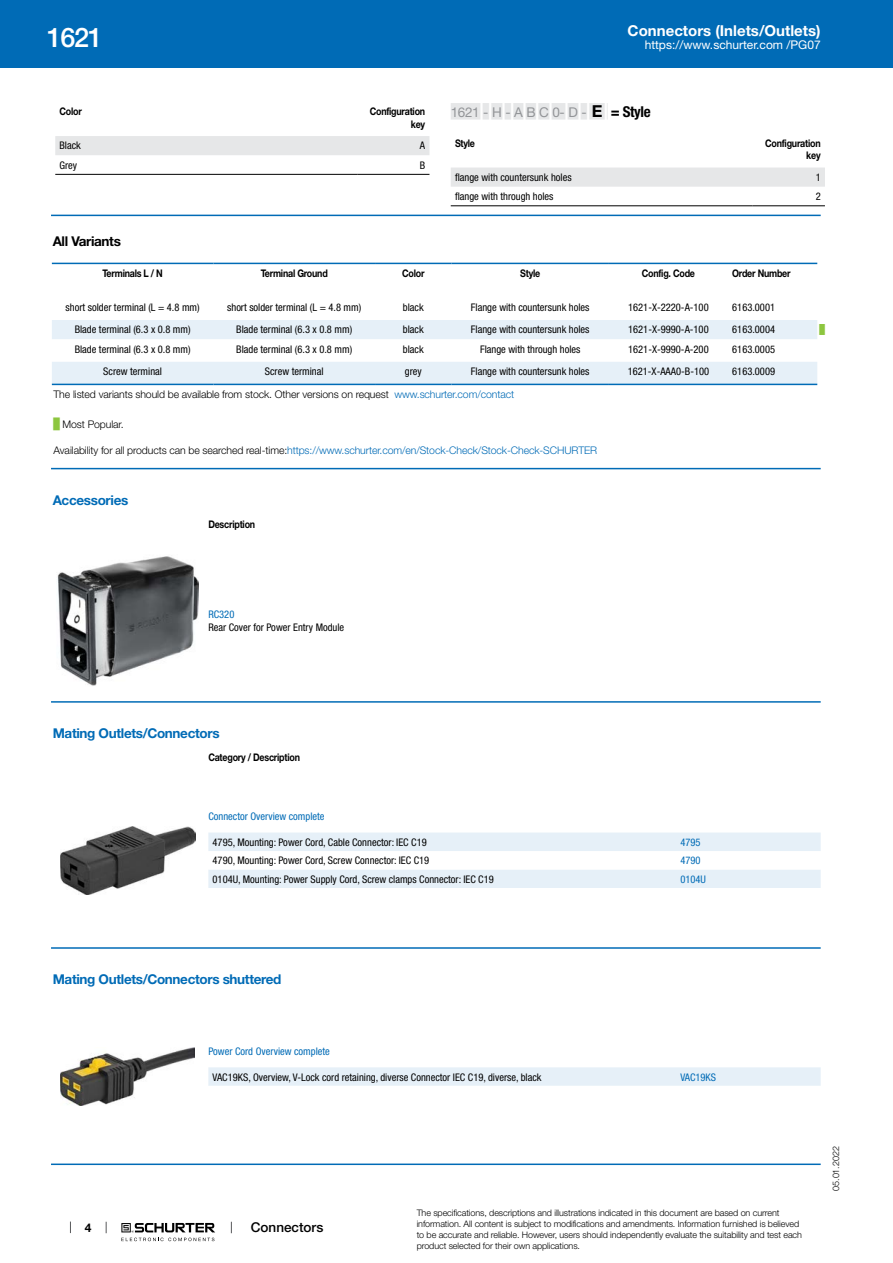
<style>
.page{position:relative;width:893px;height:1263px;background:#fff}
.page>*{position:absolute;margin:0;border:0;box-sizing:border-box;transform-origin:0 0}
.t1{font:500 27px "Helvetica Neue LT";color:#fff}
.t2{font:700 15px "Helvetica Neue LT";color:#fff}
.t3{font:700 13.5px "Helvetica Neue LT";letter-spacing:-.025em;color:#006bb6}
.t4{font:13.5px "Helvetica Neue LT";color:#939598}
.t5{font:700 13.5px "Helvetica Neue LT";letter-spacing:-.025em;color:#000}
.t6{font:500 13.5px "Helvetica Neue LT";color:#000}
.t7{font:12px "Helvetica Neue LT";color:#fff}
.t8{font:700 12px "Helvetica Neue LT";color:#000}
.t9{font:condensed 10.5px "Helvetica Neue LT";color:#000}
.t10{font:700 10.5px/12.6px "Helvetica Neue LT";letter-spacing:-.025em;color:#000;text-align:right;scale:.85 1}
.t11{font:300 10.5px "Helvetica Neue LT";letter-spacing:-.01em;color:#006bb6}
.t12{font:300 10.5px "Helvetica Neue LT";letter-spacing:-.01em;color:#000}
.t13{font:condensed 10.5px "Helvetica Neue LT";color:#006bb6}
.t14{font:300 9px/10.8px "Helvetica Neue LT";letter-spacing:-.01em;color:#000}
.t15{font:9px "Arial Unicode MS";color:#8dc63f}
.s1{font-weight:700;font-size:19.5px;color:#fff}
.s2{font-weight:700;font-size:16.5px;color:#000}
.s3{font-family:"Helvetica Neue LT Std";font-weight:700;font-stretch:condensed;font-size:15px;color:#000}
.s4{color:#006bb6}
.s5{font-family:"Arial Unicode MS";font-weight:400;color:#8dc63f}
.s6{color:#000}
</style>
<div class="page">
<svg style="left:70px;top:1221px;width:1px;height:12px"></svg>
<svg style="left:121px;top:1223px;width:94px;height:18px"></svg>
<div style="left:0;top:0;width:893px;height:68px;background:#006bb6"></div>
<svg style="left:55px;top:136px;width:374px;height:38px"></svg>
<hr style="left:55px;top:174px;width:302px;height:1px;background:#000">
<hr style="left:357px;top:174px;width:72px;height:1px;background:#000">
<div style="left:451px;top:103px;width:157px;height:17px;background:#e6e7e8"></div>
<svg style="left:451px;top:167px;width:374px;height:39px"></svg>
<hr style="left:451px;top:206px;width:302px;height:1px;background:#000">
<hr style="left:753px;top:206px;width:72px;height:1px;background:#000">
<hr style="left:51px;top:215px;width:770px;height:1px;background:#006bb6">
<svg style="left:52px;top:264px;width:765px;height:122px"></svg>
<svg style="left:52px;top:320px;width:765px;height:64px;fill:#e6f0f8"></svg>
<hr style="left:52px;top:263px;width:161px;height:1px;background:#006bb6">
<hr style="left:213px;top:263px;width:162px;height:1px;background:#006bb6">
<hr style="left:375px;top:263px;width:77px;height:1px;background:#006bb6">
<hr style="left:452px;top:263px;width:157px;height:1px;background:#006bb6">
<hr style="left:609px;top:263px;width:119px;height:1px;background:#006bb6">
<hr style="left:728px;top:263px;width:89px;height:1px;background:#006bb6">
<hr style="left:52px;top:384px;width:161px;height:1px;background:#006bb6">
<hr style="left:213px;top:384px;width:162px;height:1px;background:#006bb6">
<hr style="left:375px;top:384px;width:77px;height:1px;background:#006bb6">
<hr style="left:452px;top:384px;width:157px;height:1px;background:#006bb6">
<hr style="left:609px;top:384px;width:119px;height:1px;background:#006bb6">
<hr style="left:728px;top:384px;width:89px;height:1px;background:#006bb6">
<hr style="left:51px;top:468px;width:770px;height:1px;background:#006bb6">
<img style="left:57px;top:556px;width:141px;height:130px">
<hr style="left:51px;top:701px;width:770px;height:2px;background:#006bb6">
<img style="left:60px;top:826px;width:135px;height:68px">
<svg style="left:208px;top:832px;width:613px;height:56px"></svg>
<hr style="left:51px;top:947px;width:770px;height:2px;background:#006bb6">
<img style="left:61px;top:1048px;width:133px;height:57px">
<div style="left:208px;top:1067px;width:613px;height:19px;background:#e6f0f8"></div>
<hr style="left:51px;top:1163px;width:770px;height:2px;background:#006bb6">
<h1 class="t1" style="left:47px;top:21px;width:57px">1621</h1>
<p class="t10" style="left:60px;top:105px;width:28px">Color</p>
<p class="t10" style="left:370px;top:105px;width:67px">Configuration key</p>
<p class="t9" style="left:60px;top:140px;width:23px">Black</p>
<p class="t9" style="left:420px;top:140px;width:7px">A</p>
<p class="t9" style="left:60px;top:159px;width:19px">Grey</p>
<p class="t9" style="left:420px;top:159px;width:7px">B</p>
<h2 class="t2" style="left:628px;top:21px;width:195px">Connectors (Inlets/Outlets)</h2>
<p class="t7" style="left:645px;top:38px;width:178px">https://www.schurter.com /PG07</p>
<p class="t4" style="left:451px;top:104px;width:201px">1621<span class="s1">|</span>-<span class="s1">|</span>H<span class="s1">|</span>-<span class="s1">|</span>A<span class="s1">|</span>B<span class="s1">|</span>C<span class="s1">|</span>0-<span class="s1">|</span>D<span class="s1">|</span>-<span class="s1">|</span><span class="s2">E</span><span class="s1">|</span> <span class="s3">= Style</span></p>
<p class="t10" style="left:455px;top:137px;width:25px">Style</p>
<p class="t10" style="left:765px;top:137px;width:67px">Configuration key</p>
<p class="t9" style="left:455px;top:171px;width:118px">flange with countersunk holes</p>
<p class="t9" style="left:816px;top:171px;width:7px">1</p>
<p class="t9" style="left:455px;top:190px;width:100px">flange with through holes</p>
<p class="t9" style="left:816px;top:190px;width:7px">2</p>
<p class="t5" style="left:53px;top:233px;width:70px">All Variants</p>
<p class="t10" style="left:102px;top:266px;width:73px">Terminals L / N</p>
<p class="t10" style="left:261px;top:266px;width:80px">Terminal Ground</p>
<p class="t10" style="left:402px;top:266px;width:28px">Color</p>
<p class="t10" style="left:520px;top:266px;width:25px">Style</p>
<p class="t10" style="left:642px;top:266px;width:64px">Config. Code</p>
<p class="t10" style="left:732px;top:266px;width:70px">Order Number</p>
<p class="t9" style="left:66px;top:301px;width:136px">short solder terminal (L = 4.8 mm)</p>
<p class="t9" style="left:227px;top:301px;width:136px">short solder terminal (L = 4.8 mm)</p>
<p class="t9" style="left:403px;top:301px;width:22px">black</p>
<p class="t9" style="left:471px;top:301px;width:120px">Flange with countersunk holes</p>
<p class="t9" style="left:628px;top:301px;width:82px">1621-X-2220-A-100</p>
<p class="t9" style="left:732px;top:301px;width:44px">6163.0001</p>
<p class="t9" style="left:75px;top:324px;width:117px">Blade terminal (6.3 x 0.8 mm)</p>
<p class="t9" style="left:236px;top:324px;width:117px">Blade terminal (6.3 x 0.8 mm)</p>
<p class="t9" style="left:403px;top:324px;width:22px">black</p>
<p class="t9" style="left:471px;top:324px;width:120px">Flange with countersunk holes</p>
<p class="t9" style="left:628px;top:324px;width:82px">1621-X-9990-A-100</p>
<p class="t9" style="left:732px;top:324px;width:44px">6163.0004</p>
<p class="t15" style="left:819px;top:323px;width:7px">█</p>
<p class="t9" style="left:75px;top:343px;width:117px">Blade terminal (6.3 x 0.8 mm)</p>
<p class="t9" style="left:236px;top:343px;width:117px">Blade terminal (6.3 x 0.8 mm)</p>
<p class="t9" style="left:403px;top:343px;width:22px">black</p>
<p class="t9" style="left:480px;top:343px;width:102px">Flange with through holes</p>
<p class="t9" style="left:628px;top:343px;width:82px">1621-X-9990-A-200</p>
<p class="t9" style="left:732px;top:343px;width:44px">6163.0005</p>
<p class="t9" style="left:103px;top:365px;width:60px">Screw terminal</p>
<p class="t9" style="left:265px;top:365px;width:60px">Screw terminal</p>
<p class="t9" style="left:405px;top:365px;width:18px">grey</p>
<p class="t9" style="left:471px;top:365px;width:120px">Flange with countersunk holes</p>
<p class="t9" style="left:628px;top:365px;width:83px">1621-X-AAA0-B-100</p>
<p class="t9" style="left:732px;top:365px;width:44px">6163.0009</p>
<p class="t12" style="left:54px;top:388px;width:462px">The listed variants should be available from stock. Other versions on request <span class="s4">www.schurter.com/contact</span></p>
<p class="t12" style="left:54px;top:418px;width:72px"><span class="s5">█</span> Most Popular.</p>
<p class="t11" style="left:54px;top:444px;width:545px"><span class="s6">Availability for all products can be searched real-time:</span>https://www.schurter.com/en/Stock-Check/Stock-Check-SCHURTER</p>
<p class="t3" style="left:53px;top:492px;width:77px">Accessories</p>
<p class="t10" style="left:208px;top:518px;width:57px">Description</p>
<p class="t13" style="left:208px;top:609px;width:28px">RC320</p>
<p class="t9" style="left:208px;top:621px;width:137px">Rear Cover for Power Entry Module</p>
<p class="t3" style="left:53px;top:725px;width:168px">Mating Outlets/Connectors</p>
<p class="t10" style="left:208px;top:751px;width:109px">Category / Description</p>
<p class="t13" style="left:208px;top:810px;width:118px">Connector Overview complete</p>
<p class="t9" style="left:213px;top:836px;width:216px">4795, Mounting: Power Cord, Cable Connector: IEC C19</p>
<p class="t13" style="left:680px;top:836px;width:22px">4795</p>
<p class="t9" style="left:213px;top:855px;width:218px">4790, Mounting: Power Cord, Screw Connector: IEC C19</p>
<p class="t13" style="left:680px;top:855px;width:22px">4790</p>
<p class="t9" style="left:213px;top:873px;width:283px">0104U, Mounting: Power Supply Cord, Screw clamps Connector: IEC C19</p>
<p class="t13" style="left:680px;top:873px;width:27px">0104U</p>
<p class="t3" style="left:53px;top:971px;width:230px">Mating Outlets/Connectors shuttered</p>
<p class="t8" style="left:85px;top:1220px;width:8px">4</p>
<p class="t13" style="left:208px;top:1045px;width:123px">Power Cord Overview complete</p>
<p class="t9" style="left:213px;top:1071px;width:330px">VAC19KS, Overview, V-Lock cord retaining, diverse Connector IEC C19, diverse, black</p>
<p class="t13" style="left:680px;top:1071px;width:37px">VAC19KS</p>
<p class="t6" style="left:251px;top:1219px;width:74px">Connectors</p>
<p class="t14" style="left:417px;top:1207px;width:387px">The specifications, descriptions and illustrations indicated in this document are based on current information. All content is subject to modifications and amendments. Information furnished is believed to be accurate and reliable. However, users should independently evaluate the suitability and test each product selected for their own applications.</p>
<p class="t14" style="left:830px;top:1191px;width:46px;rotate:-90deg">05.01.2022</p>
</div>
